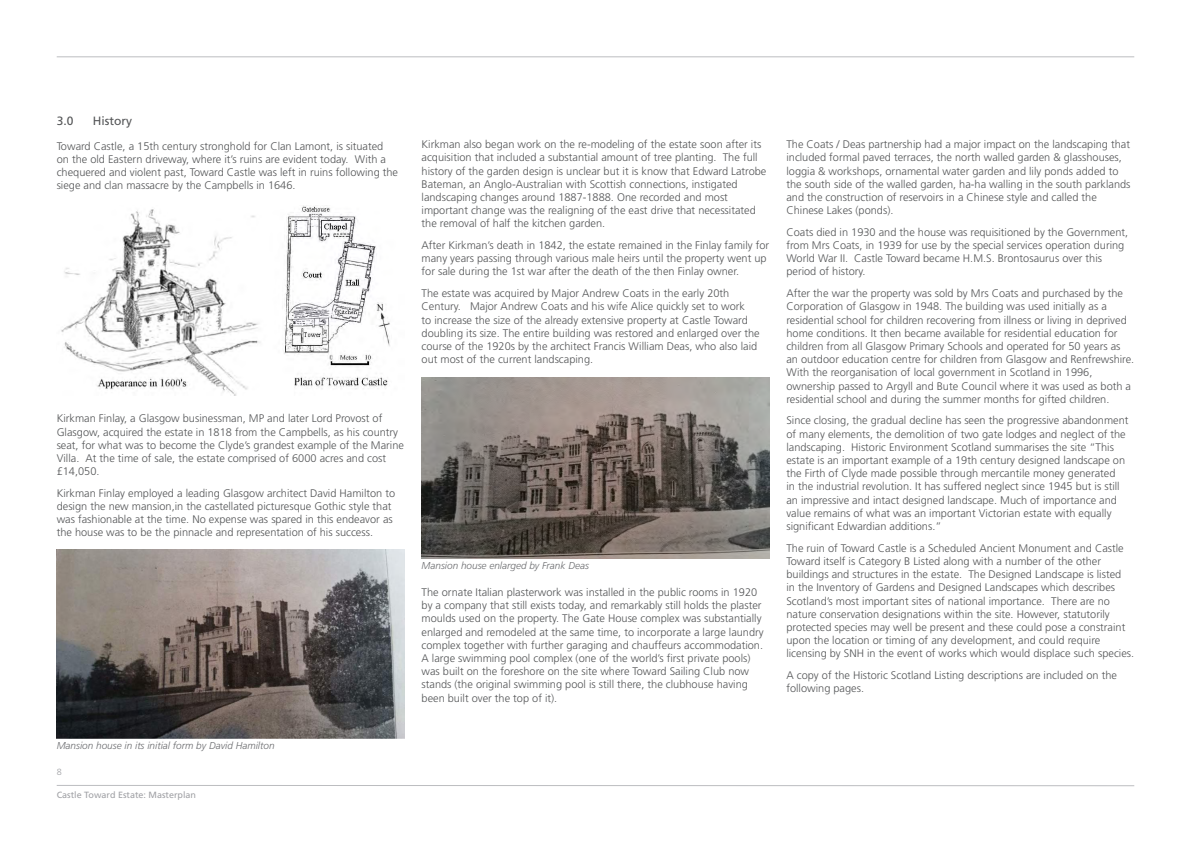
<style>
.page{position:relative;width:1191px;height:842px;background:#fff}
.page>*{position:absolute;margin:0;border:0;box-sizing:border-box;transform-origin:0 0}
.t1{font:12px "Frutiger";color:#545557}
.t2{font:300 11px/13.2px "Frutiger";color:#545557}
.t3{font:italic 300 10px "Frutiger";color:#6c6d70}
.t4{font:9px "Frutiger";color:#a0a1a5}
.t5{font:300 9px "Frutiger";color:#a0a1a5}
</style>
<div class="page">
<hr style="left:57px;top:57px;width:1077px;height:1px;background:#bcbdc0">
<svg style="left:56px;top:785px;width:1078px;height:1px"></svg>
<img style="left:61px;top:205px;width:329px;height:190px">
<img style="left:421px;top:378px;width:348px;height:180px">
<img style="left:57px;top:549px;width:347px;height:189px">
<p class="t1" style="left:57px;top:114px;width:18px">3.0</p>
<p class="t1" style="left:93px;top:114px;width:41px">History</p>
<p class="t2" style="left:57px;top:140px;width:343px">Toward Castle, a 15th century stronghold for Clan Lamont, is situated on the old Eastern driveway, where it’s ruins are evident today. With a chequered and violent past, Toward Castle was left in ruins following the siege and clan massacre by the Campbells in 1646.</p>
<p class="t2" style="left:57px;top:412px;width:349px">Kirkman Finlay, a Glasgow businessman, MP and later Lord Provost of Glasgow, acquired the estate in 1818 from the Campbells, as his country seat, for what was to become the Clyde’s grandest example of the Marine Villa. At the time of sale, the estate comprised of 6000 acres and cost £14,050.</p>
<p class="t2" style="left:57px;top:487px;width:340px">Kirkman Finlay employed a leading Glasgow architect David Hamilton to design the new mansion,in the castellated picturesque Gothic style that was fashionable at the time. No expense was spared in this endeavor as the house was to be the pinnacle and representation of his success.</p>
<p class="t3" style="left:57px;top:740px;width:219px">Mansion house in its initial form by David Hamilton</p>
<p class="t5" style="left:57px;top:767px;width:7px">8</p>
<p class="t4" style="left:57px;top:789px;width:141px">Castle Toward Estate: Masterplan</p>
<p class="t2" style="left:421px;top:138px;width:346px">Kirkman also began work on the re-modeling of the estate soon after its acquisition that included a substantial amount of tree planting. The full history of the garden design is unclear but it is know that Edward Latrobe Bateman, an Anglo-Australian with Scottish connections, instigated landscaping changes around 1887-1888. One recorded and most important change was the realigning of the east drive that necessitated the removal of half the kitchen garden.</p>
<p class="t2" style="left:421px;top:239px;width:349px">After Kirkman’s death in 1842, the estate remained in the Finlay family for many years passing through various male heirs until the property went up for sale during the 1st war after the death of the then Finlay owner.</p>
<p class="t2" style="left:421px;top:287px;width:340px">The estate was acquired by Major Andrew Coats in the early 20th Century. Major Andrew Coats and his wife Alice quickly set to work<br>to increase the size of the already extensive property at Castle Toward doubling its size. The entire building was restored and enlarged over the course of the 1920s by the architect Francis William Deas, who also laid out most of the current landscaping.</p>
<p class="t3" style="left:421px;top:559px;width:169px">Mansion house enlarged by Frank Deas</p>
<p class="t2" style="left:421px;top:586px;width:344px">The ornate Italian plasterwork was installed in the public rooms in 1920 by a company that still exists today, and remarkably still holds the plaster moulds used on the property. The Gate House complex was substantially enlarged and remodeled at the same time, to incorporate a large laundry complex together with further garaging and chauffeurs accommodation.<br>A large swimming pool complex (one of the world’s first private pools) was built on the foreshore on the site where Toward Sailing Club now stands (the original swimming pool is still there, the clubhouse having been built over the top of it).</p>
<p class="t2" style="left:786px;top:138px;width:345px">The Coats / Deas partnership had a major impact on the landscaping that included formal paved terraces, the north walled garden &amp; glasshouses, loggia &amp; workshops, ornamental water garden and lily ponds added to the south side of the walled garden, ha-ha walling in the south parklands and the construction of reservoirs in a Chinese style and called the Chinese Lakes (ponds).</p>
<p class="t2" style="left:786px;top:226px;width:343px">Coats died in 1930 and the house was requisitioned by the Government, from Mrs Coats, in 1939 for use by the special services operation during World War II. Castle Toward became H.M.S. Brontosaurus over this period of history.</p>
<p class="t2" style="left:786px;top:287px;width:349px">After the war the property was sold by Mrs Coats and purchased by the Corporation of Glasgow in 1948. The building was used initially as a residential school for children recovering from illness or living in deprived home conditions. It then became available for residential education for children from all Glasgow Primary Schools and operated for 50 years as an outdoor education centre for children from Glasgow and Renfrewshire.<br>With the reorganisation of local government in Scotland in 1996, ownership passed to Argyll and Bute Council where it was used as both a residential school and during the summer months for gifted children.</p>
<p class="t2" style="left:786px;top:414px;width:343px">Since closing, the gradual decline has seen the progressive abandonment of many elements, the demolition of two gate lodges and neglect of the landscaping. Historic Environment Scotland summarises the site “This estate is an important example of a 19th century designed landscape on the Firth of Clyde made possible through mercantile money generated<br>in the industrial revolution. It has suffered neglect since 1945 but is still an impressive and intact designed landscape. Much of importance and value remains of what was an important Victorian estate with equally significant Edwardian additions.”</p>
<p class="t2" style="left:786px;top:541px;width:349px">The ruin of Toward Castle is a Scheduled Ancient Monument and Castle Toward itself is Category B Listed along with a number of the other buildings and structures in the estate. The Designed Landscape is listed<br>in the Inventory of Gardens and Designed Landscapes which describes Scotland’s most important sites of national importance. There are no nature conservation designations within the site. However, statutorily protected species may well be present and these could pose a constraint upon the location or timing of any development, and could require licensing by SNH in the event of works which would displace such species.</p>
<p class="t2" style="left:786px;top:669px;width:332px">A copy of the Historic Scotland Listing descriptions are included on the following pages.</p>
</div>
